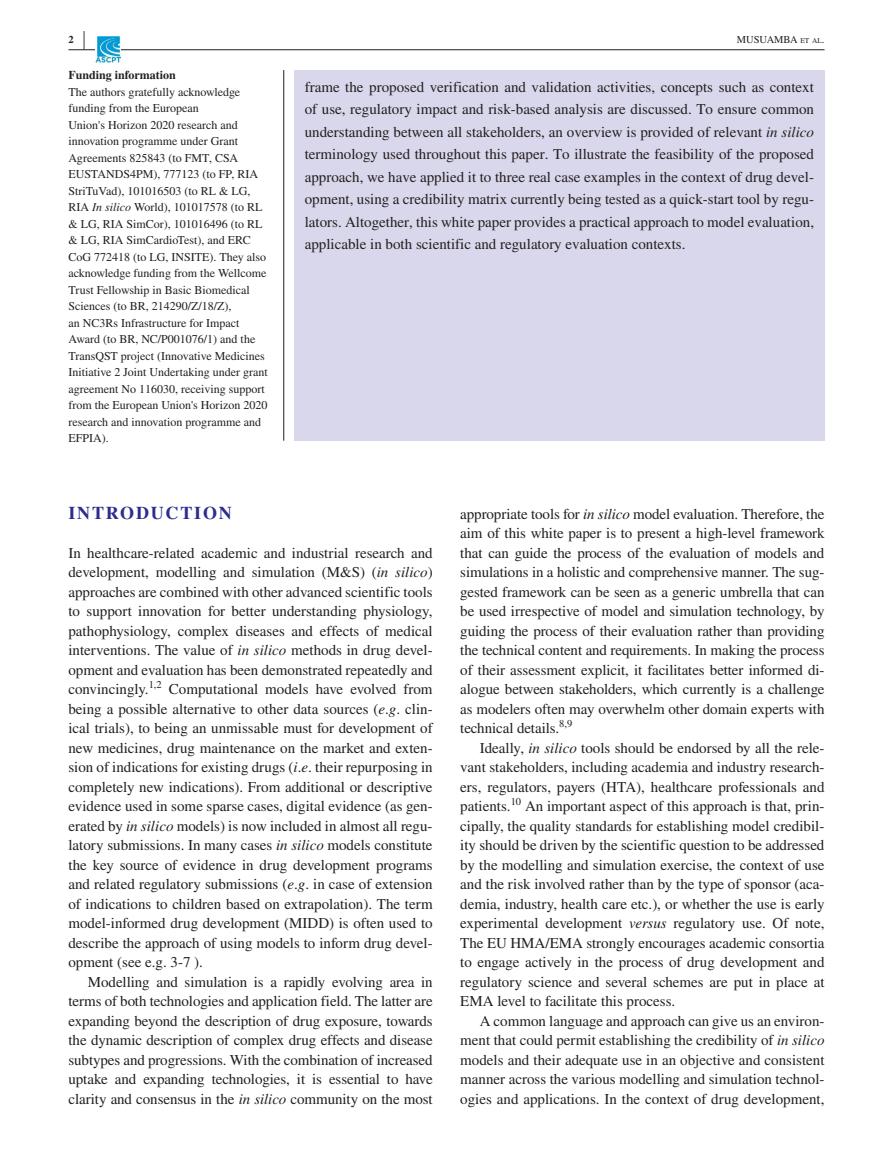
<style>
.page{position:relative;width:893px;height:1174px;background:#fff}
.page>*{position:absolute;margin:0;border:0;box-sizing:border-box;transform-origin:0 0}
.t1{font:700 25.95px "STIX";color:#231f20;scale:.36 1}
.t2{font:700 18px "STIX";letter-spacing:.1em;color:#2c2d8c}
.t3{font:15px/19.5px "STIX";color:#231f20;text-align:justify}
.t4{font:12px/16.5px "STIX";color:#231f20}
.t5{font:700 12px "STIX";color:#231f20}
.t6{font:10.5px "STIX";color:#231f20}
.t7{font:10.5px "STIX";color:#231f20}
.t8{font:700 10.5px "STIX";color:#231f20}
.s1{font-size:7.35px}
.s2{font-style:italic}
</style>
<div class="page">
<hr style="left:68px;top:49px;width:756px;height:1px;background:#231f20">
<img style="left:95px;top:37px;width:26px;height:25px">
<div style="left:294px;top:70px;width:530px;height:190px;background:#d9d7eb"></div>
<div style="left:294px;top:259px;width:530px;height:182px;background:#d9d7eb"></div>
<hr style="left:283px;top:70px;width:1px;height:371px;background:#231f20">
<p class="t8" style="left:68px;top:35px;width:7px">2</p>
<h1 class="t1" style="left:83px;top:30px;width:7px">|</h1>
<p class="t6" style="left:737px;top:33px;width:89px">MUSUAMBA <span class="s1">ET AL</span>.</p>
<p class="t5" style="left:68px;top:70px;width:109px">Funding information</p>
<p class="t4" style="left:68px;top:84px;width:201px">The authors gratefully acknowledge funding from the European<br>Union's Horizon 2020 research and innovation programme under Grant Agreements 825843 (to FMT, CSA EUSTANDS4PM), 777123 (to FP, RIA StriTuVad), 101016503 (to RL &amp; LG, RIA <span class="s2">In silico</span> World), 101017578 (to RL &amp; LG, RIA SimCor), 101016496 (to RL &amp; LG, RIA SimCardioTest), and ERC CoG 772418 (to LG, INSITE). They also acknowledge funding from the Wellcome Trust Fellowship in Basic Biomedical Sciences (to BR, 214290/Z/18/Z),<br>an NC3Rs Infrastructure for Impact Award (to BR, NC/P001076/1) and the TransQST project (Innovative Medicines Initiative 2 Joint Undertaking under grant agreement No 116030, receiving support from the European Union's Horizon 2020 research and innovation programme and EFPIA).</p>
<p class="t3" style="left:305px;top:77px;width:511px;line-height:22.5px">frame the proposed verification and validation activities, concepts such as context of use, regulatory impact and risk- based analysis are discussed. To ensure common understanding between all stakeholders, an overview is provided of relevant <span class="s2">in silico </span>terminology used throughout this paper. To illustrate the feasibility of the proposed approach, we have applied it to three real case examples in the context of drug devel&shy;opment, using a credibility matrix currently being tested as a quick- start tool by regu&shy;lators. Altogether, this white paper provides a practical approach to model evaluation, applicable in both scientific and regulatory evaluation contexts.</p>
<p class="t2" style="left:68px;top:506px;width:165px">INTRODUCTION</p>
<p class="t3" style="left:68px;top:544px;width:366px">In healthcare- related academic and industrial research and development, modelling and simulation (M&amp;S) (<span class="s2">in silico</span>) approaches are combined with other advanced scientific tools to support innovation for better understanding physiology, pathophysiology, complex diseases and effects of medical interventions. The value of <span class="s2">in silico</span> methods in drug devel&shy;opment and evaluation has been demonstrated repeatedly and convincingly.</p>
<p class="t7" style="left:149px;top:680px;width:15px">1,2</p>
<p class="t3" style="left:68px;top:681px;width:366px;text-indent:100px">Computational models have evolved from being a possible alternative to other data sources (<span class="s2">e</span>.<span class="s2">g</span>. clin&shy;ical trials), to being an unmissable must for development of new medicines, drug maintenance on the market and exten&shy;sion of indications for existing drugs (<span class="s2">i</span>.<span class="s2">e</span>. their repurposing in completely new indications). From additional or descriptive evidence used in some sparse cases, digital evidence (as gen&shy;erated by <span class="s2">in silico</span> models) is now included in almost all regu&shy;latory submissions. In many cases <span class="s2">in silico</span> models constitute the key source of evidence in drug development programs and related regulatory submissions (<span class="s2">e</span>.<span class="s2">g</span>. in case of extension of indications to children based on extrapolation). The term model- informed drug development (MIDD) is often used to describe the approach of using models to inform drug devel&shy;opment (see e.g. 3- 7 ).</p>
<p class="t3" style="left:68px;top:973px;width:366px;text-indent:20px">Modelling and simulation is a rapidly evolving area in terms of both technologies and application field. The latter are expanding beyond the description of drug exposure, towards the dynamic description of complex drug effects and disease subtypes and progressions. With the combination of increased uptake and expanding technologies, it is essential to have clarity and consensus in the <span class="s2">in silico</span> community on the most</p>
<p class="t3" style="left:460px;top:505px;width:366px">appropriate tools for <span class="s2">in silico</span> model evaluation. Therefore, the aim of this white paper is to present a high- level framework that can guide the process of the evaluation of models and simulations in a holistic and comprehensive manner. The sug&shy;gested framework can be seen as a generic umbrella that can be used irrespective of model and simulation technology, by guiding the process of their evaluation rather than providing the technical content and requirements. In making the process of their assessment explicit, it facilitates better informed di&shy;alogue between stakeholders, which currently is a challenge as modelers often may overwhelm other domain experts with technical details.</p>
<p class="t7" style="left:559px;top:719px;width:14px">8,9</p>
<p class="t3" style="left:460px;top:739px;width:366px;text-indent:19px">Ideally, <span class="s2">in silico</span> tools should be endorsed by all the rele&shy;vant stakeholders, including academia and industry research&shy;ers, regulators, payers (HTA), healthcare professionals and patients.</p>
<p class="t7" style="left:511px;top:797px;width:12px">10</p>
<p class="t3" style="left:460px;top:798px;width:366px;text-indent:65px">An important aspect of this approach is that, prin&shy;cipally, the quality standards for establishing model credibil&shy;ity should be driven by the scientific question to be addressed by the modelling and simulation exercise, the context of use and the risk involved rather than by the type of sponsor (aca&shy;demia, industry, health care etc.), or whether the use is early experimental development <span class="s2">versus</span> regulatory use. Of note, The EU HMA/EMA strongly encourages academic consortia to engage actively in the process of drug development and regulatory science and several schemes are put in place at EMA level to facilitate this process.</p>
<p class="t3" style="left:460px;top:1012px;width:366px;text-indent:20px">A common language and approach can give us an environ&shy;ment that could permit establishing the credibility of <span class="s2">in silico </span>models and their adequate use in an objective and consistent manner across the various modelling and simulation technol&shy;ogies and applications. In the context of drug development,</p>
</div>
